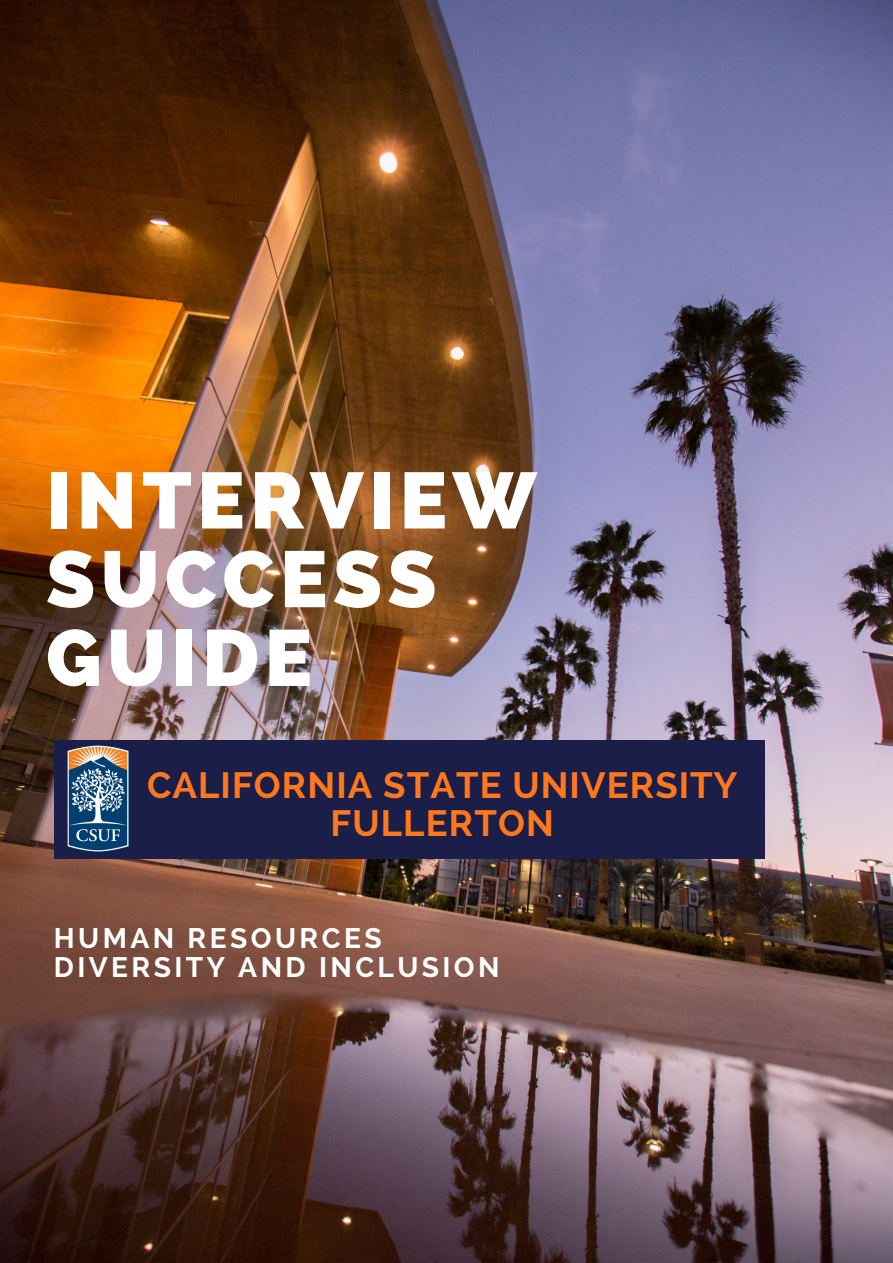
<style>
.page{position:relative;width:893px;height:1263px;background:#fff}
.page>*{position:absolute;margin:0;border:0;box-sizing:border-box;transform-origin:0 0}
.t1{font:800 79.35px/78.8px "Raleway";letter-spacing:.07em;color:#fff}
.t2{font:700 36.3px/38.2px "Raleway";letter-spacing:.03em;color:#ff781c;text-align:center}
.t3{font:700 28.05px/29.2px "Raleway";letter-spacing:.12em;color:#fff}
</style>
<div class="page">
<img style="left:0;top:0;width:892px;height:1262px">
<div style="left:54px;top:741px;width:710px;height:118px;background:#1a1e48"></div>
<img style="left:67px;top:745px;width:61px;height:106px">
<h1 class="t1" style="left:46px;top:461px;width:492px">INTERVIEW<br>SUCCESS<br>GUIDE</h1>
<h1 class="t2" style="left:147px;top:766px;width:592px">CALIFORNIA STATE UNIVERSITY<br>FULLERTON</h1>
<p class="t3" style="left:54px;top:923px;width:447px">HUMAN RESOURCES<br>DIVERSITY AND INCLUSION</p>
</div>
